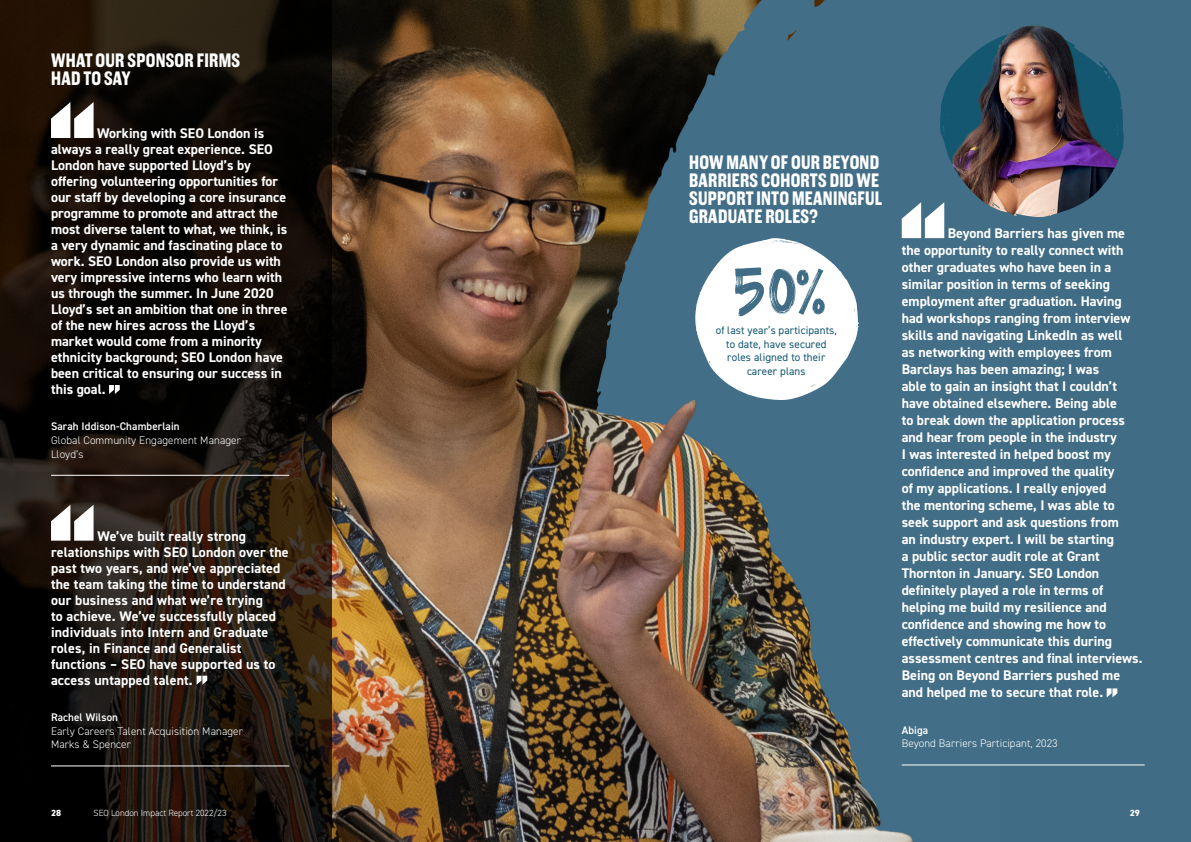
<style>
.page{position:relative;width:1191px;height:842px;background:#406d85}
.page>*{position:absolute;margin:0;border:0;box-sizing:border-box;transform-origin:0 0}
.Painted_number_large{font:73.8px "Longterms";color:#406d85}
.NEW_H4{font:700 20px/18px "Americane Cond";letter-spacing:.015em;color:#fff}
.Quote_H2{font:700 14px/17px "DIN2014";color:#fff}
.Quote_citation{font:300 11px/13.7px "DIN2014";letter-spacing:.01em;color:#fff}
.Stat{font:11px/13.7px "DIN2014";letter-spacing:.01em;color:#135771;text-align:center}
.t1{font:300 9px "DIN2014";color:#fff}
.t2{font:800 9px "DIN2014";color:#fff}
.s1{font-weight:600}
</style>
<div class="page">
<img style="left:332px;top:0;width:667px;height:842px">
<hr style="left:901px;top:764px;width:243px;height:1px;background:#fff">
<svg style="left:1106px;top:688px;width:11px;height:9px"></svg>
<svg style="left:901px;top:31px;width:98px;height:207px"></svg>
<img style="left:939px;top:103px;width:184px;height:115px">
<img style="left:935px;top:17px;width:187px;height:86px">
<svg style="left:695px;top:238px;width:164px;height:162px"></svg>
<svg style="left:0;top:0;width:332px;height:842px;background:#17100a"></svg>
<hr style="left:51px;top:475px;width:238px;height:1px;background:#fff">
<svg style="left:51px;top:102px;width:43px;height:36px;background:#b8b5b2"></svg>
<svg style="left:109px;top:385px;width:11px;height:9px"></svg>
<hr style="left:51px;top:765px;width:238px;height:1px;background:#fff">
<svg style="left:51px;top:505px;width:43px;height:36px;background:#bebbb8"></svg>
<svg style="left:197px;top:676px;width:10px;height:9px"></svg>
<p class="NEW_H4" style="left:51px;top:52px;width:190px">WHAT OUR SPONSOR FIRMS<br>HAD TO SAY</p>
<p class="Quote_H2" style="left:51px;top:125px;width:238px;line-height:16px;text-indent:46px">Working with SEO London is always a really great experience. SEO London have supported Lloyd’s by offering volunteering opportunities for our staff by developing a core insurance programme to promote and attract the most diverse talent to what, we think, is a very dynamic and fascinating place to work. SEO London also provide us with very impressive interns who learn with us through the summer. In June 2020<br>Lloyd’s set an ambition that one in three of the new hires across the Lloyd’s market would come from a minority ethnicity background; SEO London have been critical to ensuring our success in this goal.</p>
<p class="Quote_citation" style="left:51px;top:420px;width:191px"><span class="s1">Sarah Iddison-Chamberlain<br></span>Global Community Engagement Manager<br>Lloyd’s</p>
<p class="Quote_H2" style="left:51px;top:528px;width:239px;line-height:16px;text-indent:46px">We’ve built really strong relationships with SEO London over the past two years, and we’ve appreciated the team taking the time to understand our business and what we’re trying<br>to achieve. We’ve successfully placed individuals into Intern and Graduate roles, in Finance and Generalist functions – SEO have supported us to access untapped talent.</p>
<p class="Quote_citation" style="left:51px;top:710px;width:193px"><span class="s1">Rachel Wilson<br></span>Early Careers Talent Acquisition Manager<br>Marks &amp; Spencer</p>
<p class="NEW_H4" style="left:689px;top:154px;width:194px">HOW MANY OF OUR BEYOND<br>BARRIERS COHORTS DID WE<br>SUPPORT INTO MEANINGFUL<br>GRADUATE ROLES?</p>
<p class="Painted_number_large" style="left:731px;top:250px;width:96px">50%</p>
<p class="Stat" style="left:716px;top:323px;width:123px">of last year’s participants, to date, have secured roles aligned to their career plans</p>
<p class="Quote_H2" style="left:901px;top:225px;width:242px;text-indent:46px">Beyond Barriers has given me the opportunity to really connect with other graduates who have been in a similar position in terms of seeking employment after graduation. Having had workshops ranging from interview skills and navigating LinkedIn as well<br>as networking with employees from Barclays has been amazing; I was<br>able to gain an insight that I couldn’t have obtained elsewhere. Being able<br>to break down the application process and hear from people in the industry<br>I was interested in helped boost my confidence and improved the quality<br>of my applications. I really enjoyed<br>the mentoring scheme, I was able to seek support and ask questions from<br>an industry expert. I will be starting<br>a public sector audit role at Grant Thornton in January. SEO London definitely played a role in terms of helping me build my resilience and confidence and showing me how to effectively communicate this during assessment centres and final interviews.<br>Being on Beyond Barriers pushed me and helped me to secure that role.</p>
<p class="Quote_citation" style="left:901px;top:723px;width:157px"><span class="s1">Abiga<br></span>Beyond Barriers Participant, 2023</p>
<p class="t2" style="left:51px;top:807px;width:12px">28</p>
<p class="t1" style="left:94px;top:808px;width:134px">SEO London Impact Report 2022/23</p>
<p class="t2" style="left:1129px;top:807px;width:12px">29</p>
</div>
